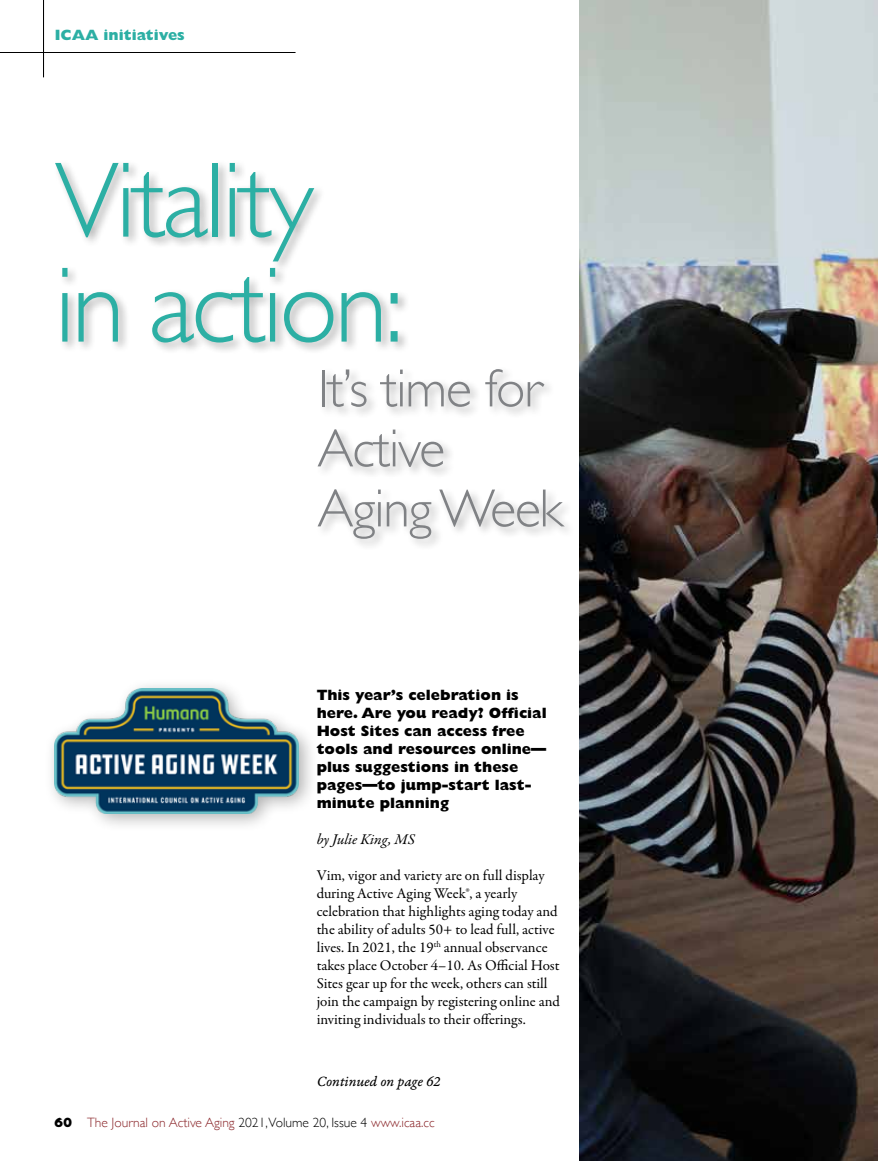
<style>
.page{position:relative;width:878px;height:1161px;background:#fff}
.page>*{position:absolute;margin:0;border:0;box-sizing:border-box;transform-origin:0 0}
.t1{font:300 108px/105px "Gill Sans";letter-spacing:-.03em;color:#2cafa4}
.t2{font:300 54px/60px "Gill Sans";letter-spacing:-.02em;color:#808285}
.t3{font:15px/18px "Garamond Premr Pro";color:#000}
.t4{font:800 15px/18px "Gill Sans";color:#000}
.t5{font:15px "Garamond Premr Pro It Capt";letter-spacing:-.005em;color:#000}
.t6{font:800 15px "Gill Sans";color:#2cafa4}
.t7{font:italic 15px "Garamond Premr Pro";color:#000}
.t8{font:300 13.5px "Gill Sans";color:#8a2529}
.s1{font-weight:800;color:#000}
.s2{color:#000}
</style>
<div class="page">
<div style="left:52px;top:160px;width:524px;height:392px;background:#000;opacity:.3"></div>
<hr style="left:0;top:52px;width:295px;height:1px;background:#000">
<hr style="left:43px;top:0;width:1px;height:77px;background:#000">
<div style="left:44px;top:678px;width:274px;height:155px;background:#000;opacity:.3"></div>
<img style="left:54px;top:688px;width:244px;height:125px">
<img style="left:579px;top:0;width:299px;height:1161px">
<p class="t6" style="left:55px;top:26px;width:131px">ICAA initiatives</p>
<h1 class="t1" style="left:55px;top:144px;width:350px">Vitality in action:</h1>
<h2 class="t2" style="left:317px;top:356px;width:247px">It’s time for<br>Active<br>Aging Week</h2>
<p class="t4" style="left:316px;top:686px;width:231px">This year’s celebration is here. Are you ready? Official<br>Host Sites can access free tools and resources online— plus suggestions in these pages—to jump-start last&shy;minute planning</p>
<p class="t7" style="left:316px;top:830px;width:100px">by Julie King, MS</p>
<p class="t3" style="left:316px;top:866px;width:245px">Vim, vigor and variety are on full display during Active Aging Week®, a yearly celebration that highlights aging today and the ability of adults 50+ to lead full, active lives. In 2021, the 19<sup>th</sup> annual observance takes place October 4–10. As Official Host Sites gear up for the week, others can still join the campaign by registering online and inviting individuals to their offerings.</p>
<p class="t5" style="left:316px;top:1073px;width:125px">Continued on page 62</p>
<p class="t8" style="left:54px;top:1111px;width:382px"><span class="s1">60</span> The Journal on Active Aging <span class="s2">2021,Volume 20, Issue 4</span> www.icaa.cc</p>
</div>
